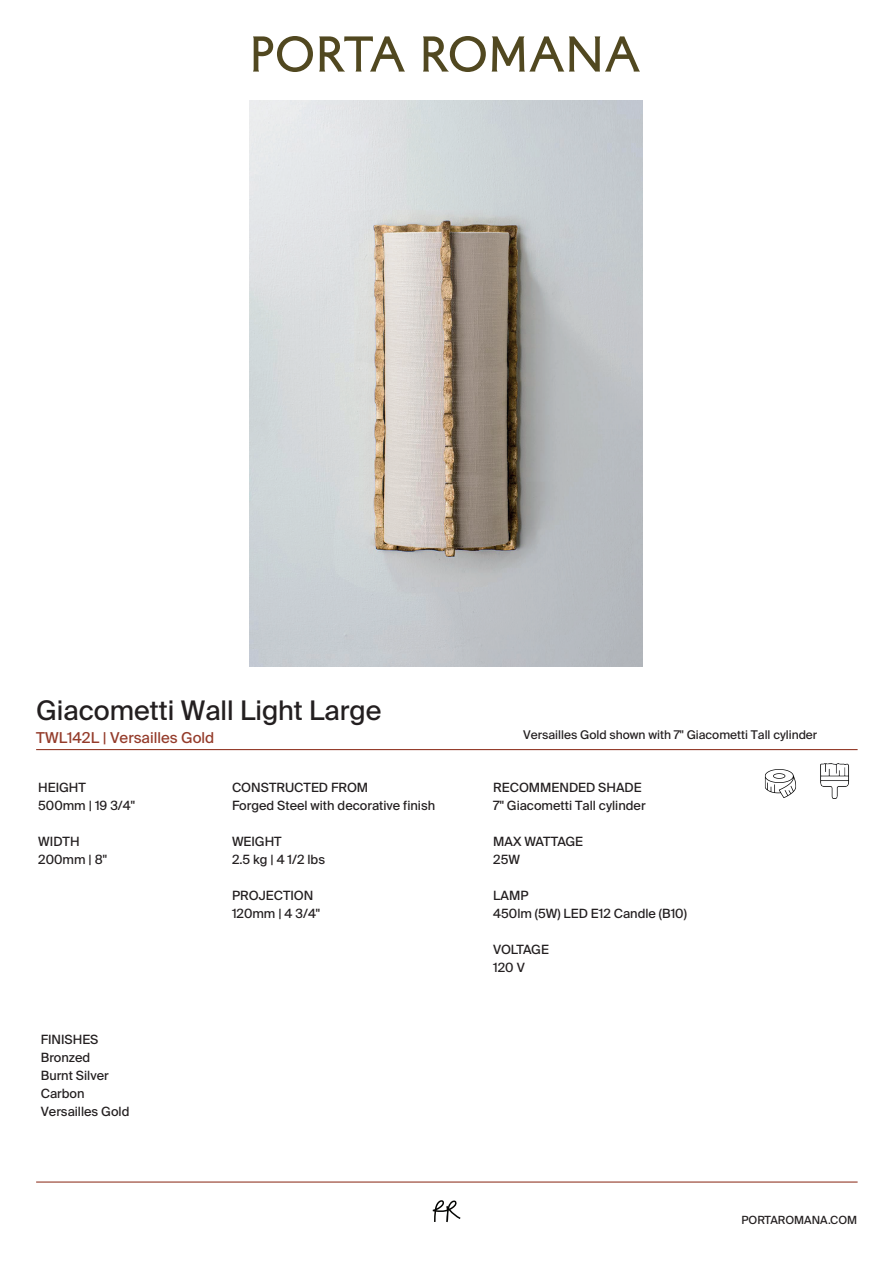
<style>
.page{position:relative;width:893px;height:1263px;background:#fff}
.page>*{position:absolute;margin:0;border:0;box-sizing:border-box;transform-origin:0 0}
.t1{font:27px "Suisse Intl";color:#231f20}
.t2{font:15px "Suisse Intl";color:#943b2a}
.t3{font:12.75px/18px "Suisse Intl";color:#231f20}
.t4{font:12.75px/18px "Suisse Intl";letter-spacing:-.025em;color:#231f20}
.t5{font:12px "Suisse Intl";color:#231f20}
.t6{font:11.25px "Suisse Intl";color:#231f20}
</style>
<div class="page">
<hr style="left:36px;top:749px;width:822px;height:1px;background:#943b2a">
<img style="left:250px;top:101px;width:393px;height:566px">
<svg style="left:253px;top:36px;width:60px;height:36px"></svg>
<svg style="left:319px;top:36px;width:86px;height:36px"></svg>
<svg style="left:423px;top:36px;width:63px;height:36px"></svg>
<svg style="left:492px;top:36px;width:148px;height:36px"></svg>
<svg style="left:433px;top:1200px;width:27px;height:22px"></svg>
<hr style="left:36px;top:1181px;width:822px;height:1px;background:#943b2a">
<img style="left:820px;top:763px;width:29px;height:35px">
<img style="left:764px;top:769px;width:33px;height:29px">
<h1 class="t1" style="left:36px;top:695px;width:347px">Giacometti Wall Light Large</h1>
<p class="t2" style="left:36px;top:729px;width:180px">TWL142L | Versailles Gold</p>
<p class="t5" style="left:523px;top:727px;width:295px">Versailles Gold shown with 7" Giacometti Tall cylinder</p>
<p class="t3" style="left:38px;top:779px;width:98px">HEIGHT<br>500mm | 19 3/4"</p>
<p class="t3" style="left:38px;top:832px;width:70px">WIDTH<br>200mm | 8"</p>
<p class="t3" style="left:41px;top:1030px;width:90px">FINISHES<br>Bronzed<br>Burnt Silver<br>Carbon<br>Versailles Gold</p>
<p class="t3" style="left:232px;top:779px;width:205px">CONSTRUCTED FROM<br>Forged Steel with decorative finish</p>
<p class="t3" style="left:232px;top:833px;width:95px">WEIGHT<br>2.5 kg | 4 1/2 lbs</p>
<p class="t3" style="left:232px;top:887px;width:90px">PROJECTION<br>120mm | 4 3/4"</p>
<p class="t3" style="left:493px;top:779px;width:154px">RECOMMENDED SHADE<br>7" Giacometti Tall cylinder</p>
<p class="t3" style="left:493px;top:833px;width:91px">MAX WATTAGE<br>25W</p>
<p class="t3" style="left:493px;top:887px;width:195px">LAMP<br>450lm (5W) LED E12 Candle (B10)</p>
<p class="t4" style="left:493px;top:941px;width:57px">VOLTAGE<br>120 V</p>
<p class="t6" style="left:741px;top:1213px;width:117px">PORTAROMANA.COM</p>
</div>
